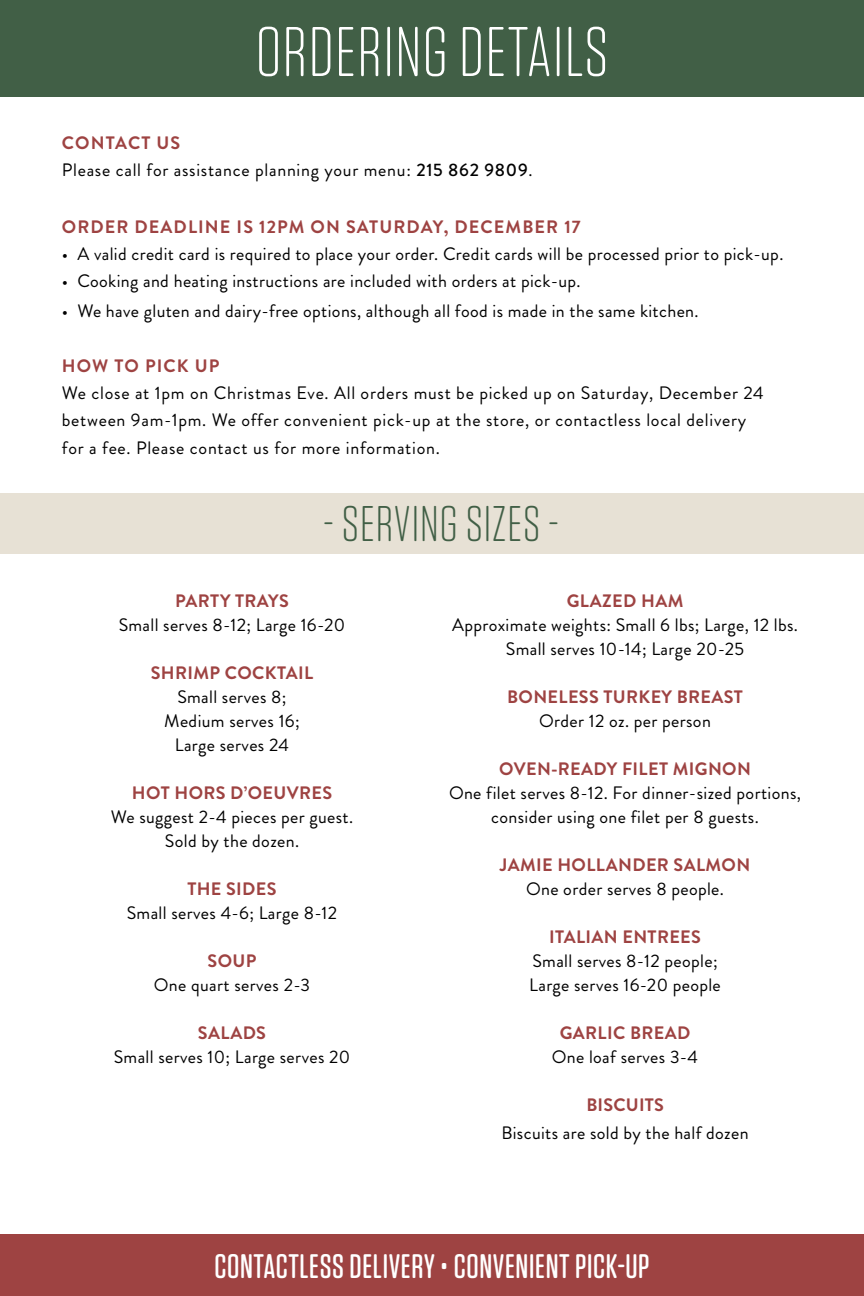
<style>
.page{position:relative;width:864px;height:1296px;background:#fff}
.page>*{position:absolute;margin:0;border:0;box-sizing:border-box;transform-origin:0 0}
.t1{font:300 70px "Tungsten Rounded";letter-spacing:.02em;color:#fff}
.t2{font:300 50px "Tungsten Rounded";letter-spacing:.02em;color:#415f46}
.t3{font:500 34px "Tungsten Rounded";letter-spacing:.02em;color:#fff}
.t4{font:18px/24px "Brandon Grotesque";letter-spacing:.02em;color:#000;text-align:center}
.t5{font:18px/27.2px "Brandon Grotesque";letter-spacing:.04em;color:#000}
.t6{font:700 18px "Brandon Grotesque";letter-spacing:.02em;color:#9e4342}
.t7{font:700 18px "Brandon Grotesque";letter-spacing:.06em;color:#9e4342}
.s1{font-weight:700;color:#9e4342}
.s2{font-weight:500}
</style>
<div class="page">
<div style="left:0;top:0;width:864px;height:97px;background:#415f46"></div>
<div style="left:0;top:1235px;width:864px;height:61px;background:#9e4342"></div>
<div style="left:0;top:494px;width:864px;height:60px;background:#e7e1d5"></div>
<h1 class="t1" style="left:256px;top:16px;width:354px">ORDERING DETAILS</h1>
<p class="t5" style="left:62px;top:129px;width:472px"><span class="s1">CONTACT US<br></span>Please call for assistance planning your menu: <span class="s2">215 862 9809</span>.</p>
<p class="t7" style="left:62px;top:214px;width:520px">ORDER DEADLINE IS 12PM ON SATURDAY, DECEMBER 17</p>
<p class="t4" style="left:62px;top:242px;width:723px">• A valid credit card is required to place your order. Credit cards will be processed prior to pick-up.</p>
<p class="t4" style="left:62px;top:269px;width:520px">• Cooking and heating instructions are included with orders at pick-up.</p>
<p class="t4" style="left:62px;top:299px;width:638px">• We have gluten and dairy-free options, although all food is made in the same kitchen.</p>
<p class="t7" style="left:62px;top:353px;width:159px">HOW TO PICK UP</p>
<p class="t5" style="left:62px;top:380px;width:703px">We close at 1pm on Christmas Eve. All orders must be picked up on Saturday, December 24 between 9am-1pm. We offer convenient pick-up at the store, or contactless local delivery for a fee. Please contact us for more information.</p>
<h2 class="t2" style="left:323px;top:498px;width:237px">- SERVING SIZES -</h2>
<p class="t6" style="left:175px;top:589px;width:115px">PARTY TRAYS</p>
<p class="t4" style="left:119px;top:614px;width:228px">Small serves 8-12; Large 16-20</p>
<p class="t6" style="left:151px;top:661px;width:164px">SHRIMP COCKTAIL</p>
<p class="t4" style="left:164px;top:686px;width:137px">Small serves 8;<br>Medium serves 16;<br>Large serves 24</p>
<p class="t6" style="left:132px;top:781px;width:202px">HOT HORS D’OEUVRES</p>
<p class="t4" style="left:111px;top:806px;width:244px">We suggest 2-4 pieces per guest.<br>Sold by the dozen.</p>
<p class="t6" style="left:187px;top:877px;width:91px">THE SIDES</p>
<p class="t4" style="left:127px;top:901px;width:212px">Small serves 4-6; Large 8-12</p>
<p class="t6" style="left:208px;top:949px;width:50px">SOUP</p>
<p class="t4" style="left:154px;top:973px;width:158px">One quart serves 2-3</p>
<p class="t6" style="left:198px;top:1021px;width:70px">SALADS</p>
<p class="t4" style="left:114px;top:1045px;width:238px">Small serves 10; Large serves 20</p>
<p class="t6" style="left:567px;top:589px;width:118px">GLAZED HAM</p>
<p class="t4" style="left:452px;top:613px;width:347px">Approximate weights: Small 6 lbs; Large, 12 lbs.<br>Small serves 10-14; Large 20-25</p>
<p class="t6" style="left:507px;top:685px;width:237px">BONELESS TURKEY BREAST</p>
<p class="t4" style="left:539px;top:709px;width:173px">Order 12 oz. per person</p>
<p class="t6" style="left:499px;top:757px;width:253px">OVEN-READY FILET MIGNON</p>
<p class="t4" style="left:449px;top:781px;width:353px">One filet serves 8-12. For dinner-sized portions, consider using one filet per 8 guests.</p>
<p class="t6" style="left:500px;top:853px;width:252px">JAMIE HOLLANDER SALMON</p>
<p class="t4" style="left:526px;top:877px;width:199px">One order serves 8 people.</p>
<p class="t6" style="left:549px;top:925px;width:153px">ITALIAN ENTREES</p>
<p class="t4" style="left:529px;top:949px;width:193px;text-align:left">Small serves 8-12 people;<br>Large serves 16-20 people</p>
<p class="t6" style="left:560px;top:1021px;width:132px">GARLIC BREAD</p>
<p class="t4" style="left:552px;top:1045px;width:148px">One loaf serves 3-4</p>
<p class="t6" style="left:586px;top:1093px;width:79px">BISCUITS</p>
<p class="t4" style="left:501px;top:1121px;width:249px">Biscuits are sold by the half dozen</p>
<h3 class="t3" style="left:214px;top:1248px;width:437px">CONTACTLESS DELIVERY • CONVENIENT PICK-UP</h3>
</div>
